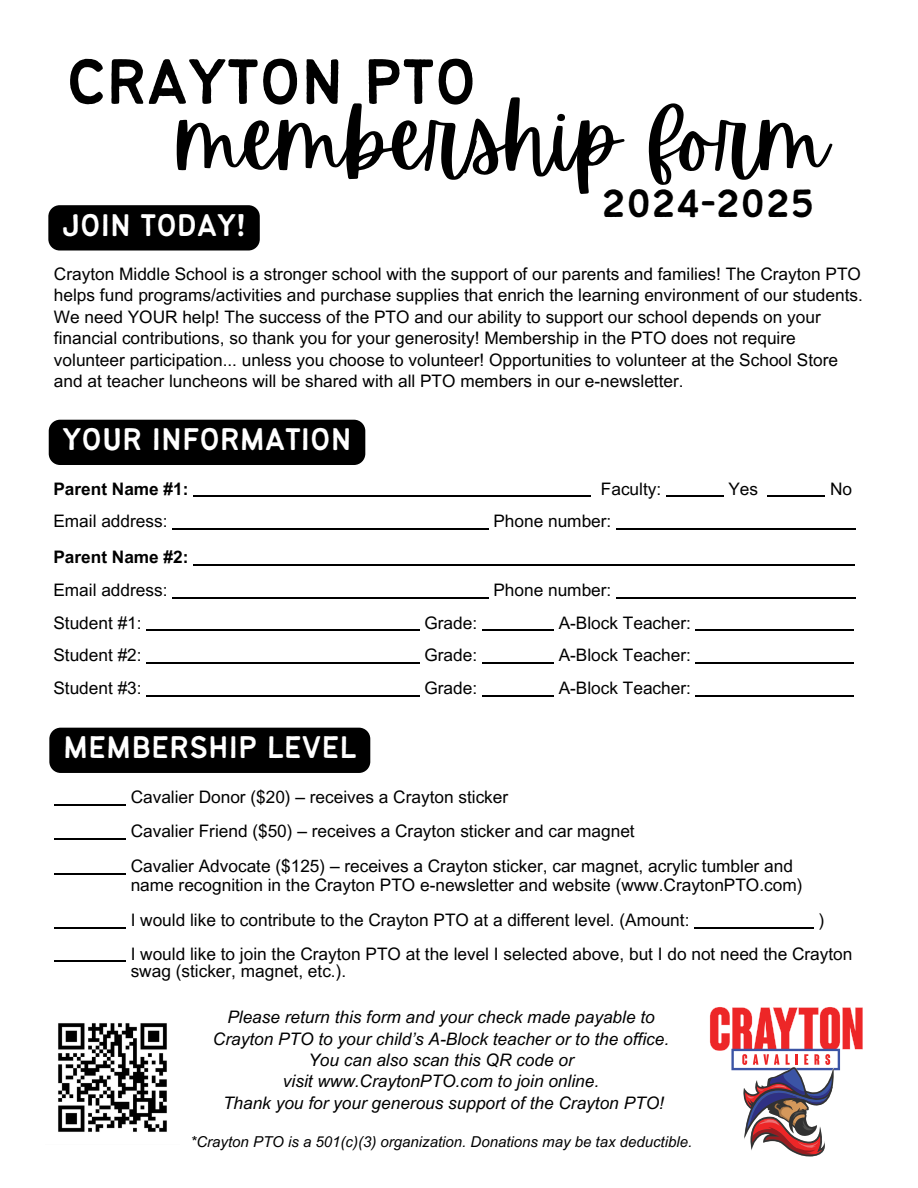
<style>
.page{position:relative;width:918px;height:1188px;background:#fff}
.page>*{position:absolute;margin:0;border:0;box-sizing:border-box;transform-origin:0 0}
.t1{font:90px "Apricots";color:#000}
.t2{font:70.5px "Bantayog";color:#000}
.t3{font:43.5px "Bantayog";color:#000}
.t4{font:34.5px "Bantayog";color:#fff}
.t5{font:17.25px/21.3px "Arial MT Pro";color:#000}
.t6{font:italic 17.25px/21.3px "Arial MT Pro";color:#000;text-align:center}
.t7{font:700 17.25px "Arial MT Pro";color:#000}
.t8{font:italic 15px "Arial MT Pro";color:#000}
</style>
<div class="page">
<svg style="left:710px;top:1007px;width:153px;height:150px"></svg>
<hr style="left:193px;top:496px;width:398px;height:1px;background:#000">
<hr style="left:666px;top:496px;width:58px;height:1px;background:#000">
<hr style="left:768px;top:496px;width:57px;height:1px;background:#000">
<hr style="left:172px;top:529px;width:317px;height:1px;background:#000">
<hr style="left:616px;top:529px;width:240px;height:1px;background:#000">
<hr style="left:193px;top:565px;width:662px;height:1px;background:#000">
<hr style="left:172px;top:597px;width:317px;height:1px;background:#000">
<hr style="left:616px;top:597px;width:240px;height:1px;background:#000">
<hr style="left:146px;top:630px;width:274px;height:1px;background:#000">
<hr style="left:482px;top:630px;width:72px;height:1px;background:#000">
<hr style="left:696px;top:630px;width:158px;height:1px;background:#000">
<hr style="left:146px;top:662px;width:274px;height:2px;background:#000">
<hr style="left:482px;top:662px;width:72px;height:2px;background:#000">
<hr style="left:696px;top:662px;width:158px;height:2px;background:#000">
<hr style="left:146px;top:695px;width:274px;height:1px;background:#000">
<hr style="left:482px;top:695px;width:72px;height:1px;background:#000">
<hr style="left:696px;top:695px;width:158px;height:1px;background:#000">
<hr style="left:54px;top:804px;width:72px;height:2px;background:#000">
<hr style="left:54px;top:838px;width:72px;height:1px;background:#000">
<hr style="left:54px;top:873px;width:72px;height:1px;background:#000">
<hr style="left:54px;top:927px;width:72px;height:1px;background:#000">
<hr style="left:694px;top:927px;width:120px;height:1px;background:#000">
<hr style="left:54px;top:961px;width:72px;height:1px;background:#000">
<div style="left:48px;top:205px;width:212px;height:46px;background:#000;border-radius:11px"></div>
<div style="left:49px;top:420px;width:316px;height:45px;background:#000;border-radius:11px"></div>
<div style="left:49px;top:728px;width:321px;height:45px;background:#000;border-radius:11px"></div>
<img style="left:58px;top:1023px;width:109px;height:109px">
<h6 class="t2" style="left:66px;top:54px;width:412px">CRAYTON PTO</h6>
<h5 class="t1" style="left:178px;top:87px;width:651px">membership form</h5>
<p class="t3" style="left:602px;top:186px;width:215px">2024-2025</p>
<h6 class="t4" style="left:62px;top:211px;width:185px">JOIN TODAY!</h6>
<h6 class="t5" style="left:54px;top:265px;width:810px">Crayton Middle School is a stronger school with the support of our parents and families! The Crayton PTO helps fund programs/activities and purchase supplies that enrich the learning environment of our students.<br>We need YOUR help! The success of the PTO and our ability to support our school depends on your financial contributions, so thank you for your generosity! Membership in the PTO does not require volunteer participation... unless you choose to volunteer! Opportunities to volunteer at the School Store and at teacher luncheons will be shared with all PTO members in our e-newsletter.</h6>
<h6 class="t4" style="left:63px;top:426px;width:290px">YOUR INFORMATION</h6>
<h2 class="t7" style="left:53px;top:482px;width:137px">Parent Name #1:</h2>
<h2 class="t5" style="left:601px;top:480px;width:62px">Faculty:</h2>
<h2 class="t5" style="left:728px;top:480px;width:31px">Yes</h2>
<h2 class="t5" style="left:830px;top:480px;width:24px">No</h2>
<h1 class="t5" style="left:53px;top:513px;width:116px">Email address:</h1>
<h1 class="t5" style="left:493px;top:513px;width:119px">Phone number:</h1>
<h3 class="t7" style="left:53px;top:551px;width:137px">Parent Name #2:</h3>
<h4 class="t5" style="left:53px;top:581px;width:116px">Email address:</h4>
<h4 class="t5" style="left:493px;top:581px;width:119px">Phone number:</h4>
<h6 class="t5" style="left:53px;top:614px;width:90px">Student #1:</h6>
<h6 class="t5" style="left:424px;top:614px;width:54px">Grade:</h6>
<h6 class="t5" style="left:559px;top:614px;width:134px">A-Block Teacher:</h6>
<h4 class="t5" style="left:53px;top:647px;width:90px">Student #2:</h4>
<h4 class="t5" style="left:424px;top:647px;width:54px">Grade:</h4>
<h4 class="t5" style="left:559px;top:647px;width:134px">A-Block Teacher:</h4>
<h6 class="t5" style="left:53px;top:679px;width:90px">Student #3:</h6>
<h6 class="t5" style="left:424px;top:679px;width:54px">Grade:</h6>
<h6 class="t5" style="left:559px;top:679px;width:134px">A-Block Teacher:</h6>
<h6 class="t4" style="left:63px;top:734px;width:295px">MEMBERSHIP LEVEL</h6>
<h6 class="t5" style="left:131px;top:789px;width:379px">Cavalier Donor ($20) – receives a Crayton sticker</h6>
<h6 class="t5" style="left:131px;top:823px;width:506px">Cavalier Friend ($50) – receives a Crayton sticker and car magnet</h6>
<h6 class="t5" style="left:131px;top:858px;width:673px;line-height:19.2px">Cavalier Advocate ($125) – receives a Crayton sticker, car magnet, acrylic tumbler and name recognition in the Crayton PTO e-newsletter and website (www.CraytonPTO.com)</h6>
<h6 class="t5" style="left:131px;top:911px;width:560px">I would like to contribute to the Crayton PTO at a different level. (Amount:</h6>
<h6 class="t5" style="left:819px;top:911px;width:7px">)</h6>
<h4 class="t5" style="left:131px;top:947px;width:723px;line-height:16.8px">I would like to join the Crayton PTO at the level I selected above, but I do not need the Crayton swag (sticker, magnet, etc.).</h4>
<p class="t6" style="left:213px;top:1009px;width:458px">Please return this form and your check made payable to Crayton PTO to your child’s A-Block teacher or to the office.<br>You can also scan this QR code or<br>visit www.CraytonPTO.com to join online.</p>
<h6 class="t6" style="left:223px;top:1094px;width:442px">Thank you for your generous support of the Crayton PTO!</h6>
<h6 class="t8" style="left:191px;top:1136px;width:503px">*Crayton PTO is a 501(c)(3) organization. Donations may be tax deductible.</h6>
</div>
